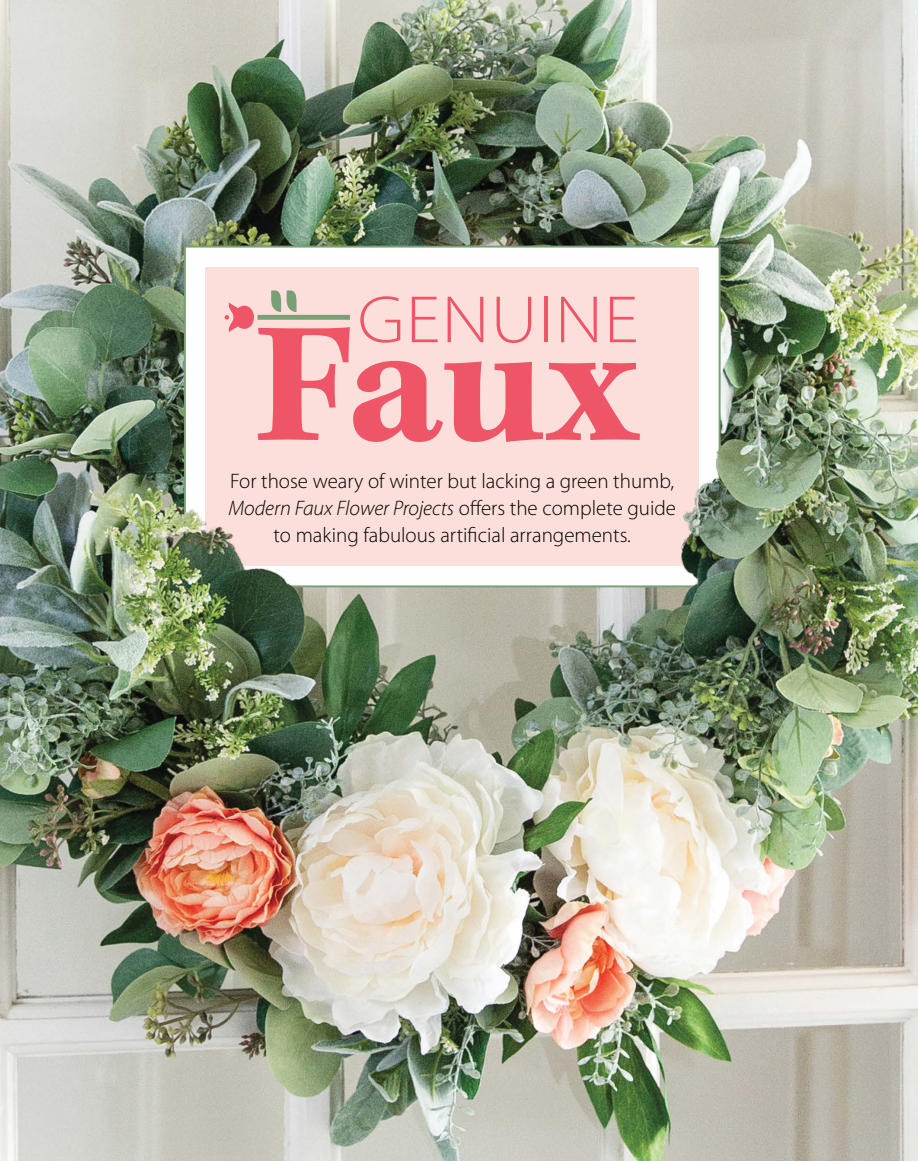
<style>
.page{position:relative;width:918px;height:1161px;background:#fff}
.page>*{position:absolute;margin:0;border:0;box-sizing:border-box;transform-origin:0 0}
.article_title{font:177.6px "Kepler Std Bold Capt";color:#ee5667}
.article_title-2{font:300 semi-expanded 67.35px "Myriad Pro";letter-spacing:.02em;color:#ee5667}
.article_romance{font:300 21px/27px "Myriad Pro";color:#000;text-align:center}
.s1{font-style:italic}
</style>
<div class="page">
<img style="left:0;top:0;width:918px;height:411px">
<div style="left:184px;top:246px;width:537px;height:341px;background:#fff;border:2px solid #799f75"></div>
<div style="left:206px;top:267px;width:493px;height:299px;background:#fcdeda"></div>
<svg style="left:225px;top:290px;width:125px;height:42px"></svg>
<img style="left:0;top:411px;width:918px;height:750px">
<p class="article_title-2" style="left:358px;top:279px;width:282px">GENUINE</p>
<p class="article_title" style="left:255px;top:283px;width:385px">Faux</p>
<p class="article_romance" style="left:228px;top:467px;width:449px">For those weary of winter but lacking a green thumb,<br><span class="s1">Modern Faux Flower Projects</span> offers the complete guide to making fabulous artificial arrangements.</p>
</div>
